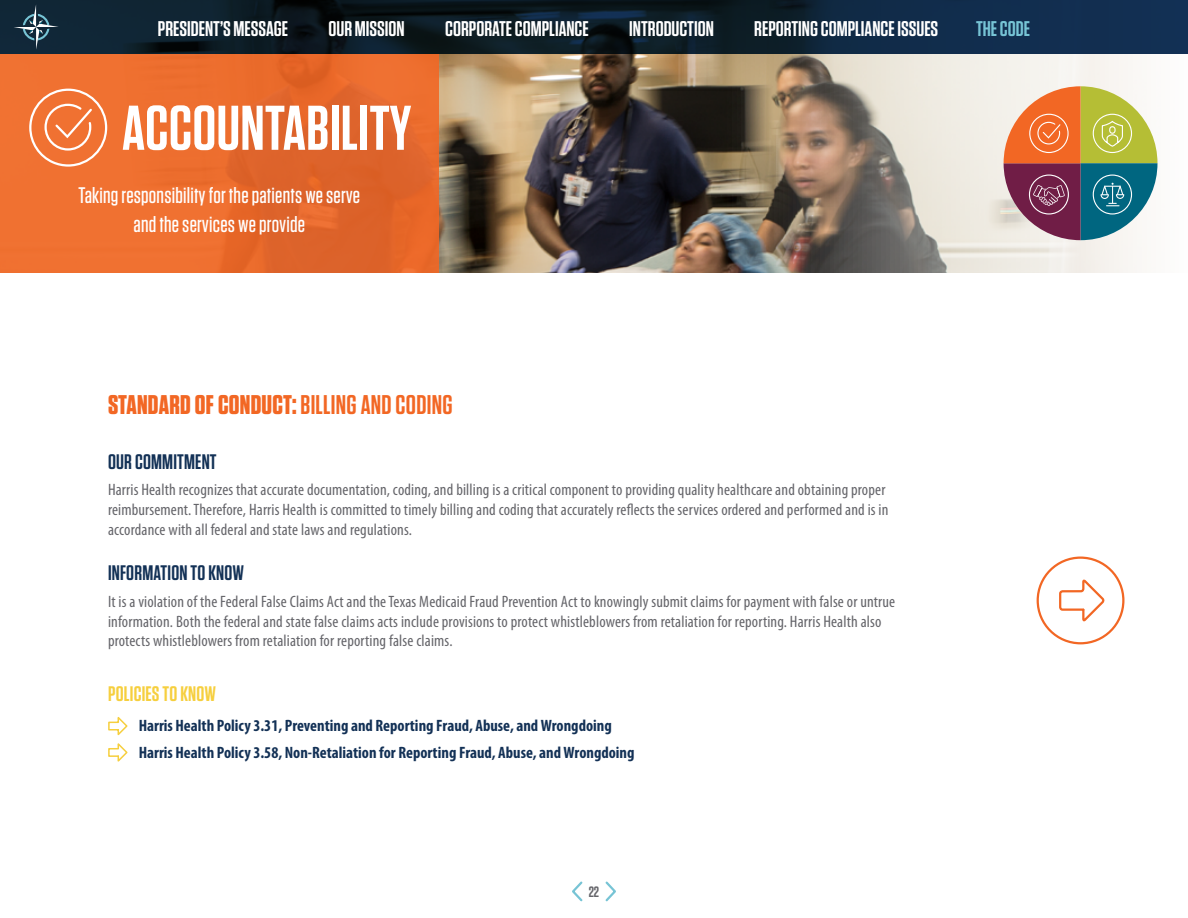
<style>
.page{position:relative;width:1188px;height:918px;background:#fff}
.page>*{position:absolute;margin:0;border:0;box-sizing:border-box;transform-origin:0 0}
.t1{font:600 63px "Tungsten";letter-spacing:.005em;color:#fff}
.t2{font:700 27px "Tungsten";letter-spacing:.01em;color:#f26724}
.t3{font:500 22.5px/28.5px "Tungsten";letter-spacing:.01em;color:#fff;text-align:center}
.t4{font:600 21.15px "Tungsten";color:#fff}
.t5{font:600 21.15px "Tungsten";color:#77c4d5}
.t6{font:600 21px "Tungsten";letter-spacing:.01em;color:#133156}
.t7{font:600 21px "Tungsten";letter-spacing:.01em;color:#f6cf3e}
.t8{font:condensed 16.5px/19.8px "Myriad Pro";letter-spacing:.01em;color:#65656a}
.t9{font:700 condensed 16.5px/26.5px "Myriad Pro";color:#133156}
.t10{font:600 15px "Tungsten";color:#65656a}
.s1{font-weight:600}
</style>
<div class="page">
<img style="left:439px;top:54px;width:719px;height:219px">
<div style="left:0;top:54px;width:439px;height:219px;background:linear-gradient(to right,#f37332,#df6329)"></div>
<svg style="left:1004px;top:86px;width:153px;height:154px;background:#a28d72"></svg>
<svg style="left:28px;top:87px;width:80px;height:81px;background:#f2854e"></svg>
<div style="left:1037px;top:557px;width:87px;height:87px;border:2px solid #f26724;border-radius:50%"></div>
<svg style="left:1059px;top:579px;width:46px;height:42px"></svg>
<svg style="left:605px;top:881px;width:11px;height:21px"></svg>
<svg style="left:572px;top:881px;width:11px;height:21px"></svg>
<svg style="left:108px;top:717px;width:20px;height:45px"></svg>
<svg style="left:0;top:0;width:1188px;height:54px;background:#0d2132"></svg>
<svg style="left:14px;top:4px;width:45px;height:46px;background:#2a4252"></svg>
<p class="t4" style="left:158px;top:17px;width:132px">PRESIDENT’S MESSAGE</p>
<p class="t4" style="left:328px;top:17px;width:78px">OUR MISSION</p>
<p class="t4" style="left:445px;top:17px;width:145px">CORPORATE COMPLIANCE</p>
<p class="t4" style="left:629px;top:17px;width:86px">INTRODUCTION</p>
<p class="t4" style="left:754px;top:17px;width:186px">REPORTING COMPLIANCE ISSUES</p>
<p class="t5" style="left:976px;top:17px;width:56px">THE CODE</p>
<h1 class="t1" style="left:122px;top:95px;width:291px">ACCOUNTABILITY</h1>
<h3 class="t3" style="left:78px;top:182px;width:283px">Taking responsibility for the patients we serve and the services we provide</h3>
<h2 class="t2" style="left:108px;top:390px;width:346px">STANDARD OF CONDUCT: <span class="s1">BILLING AND CODING</span></h2>
<p class="t6" style="left:108px;top:450px;width:110px">OUR COMMITMENT</p>
<p class="t8" style="left:108px;top:480px;width:782px">Harris Health recognizes that accurate documentation, coding, and billing is a critical component to providing quality healthcare and obtaining proper reimbursement. Therefore, Harris Health is committed to timely billing and coding that accurately reflects the services ordered and performed and is in accordance with all federal and state laws and regulations.</p>
<p class="t6" style="left:108px;top:562px;width:138px">INFORMATION TO KNOW</p>
<p class="t8" style="left:108px;top:591px;width:789px">It is a violation of the Federal False Claims Act and the Texas Medicaid Fraud Prevention Act to knowingly submit claims for payment with false or untrue information. Both the federal and state false claims acts include provisions to protect whistleblowers from retaliation for reporting. Harris Health also protects whistleblowers from retaliation for reporting false claims.</p>
<p class="t7" style="left:108px;top:683px;width:109px">POLICIES TO KNOW</p>
<p class="t9" style="left:139px;top:712px;width:497px">Harris Health Policy 3.31, Preventing and Reporting Fraud, Abuse, and Wrongdoing<br>Harris Health Policy 3.58, Non-Retaliation for Reporting Fraud, Abuse, and Wrongdoing</p>
<p class="t10" style="left:589px;top:884px;width:12px">22</p>
</div>
